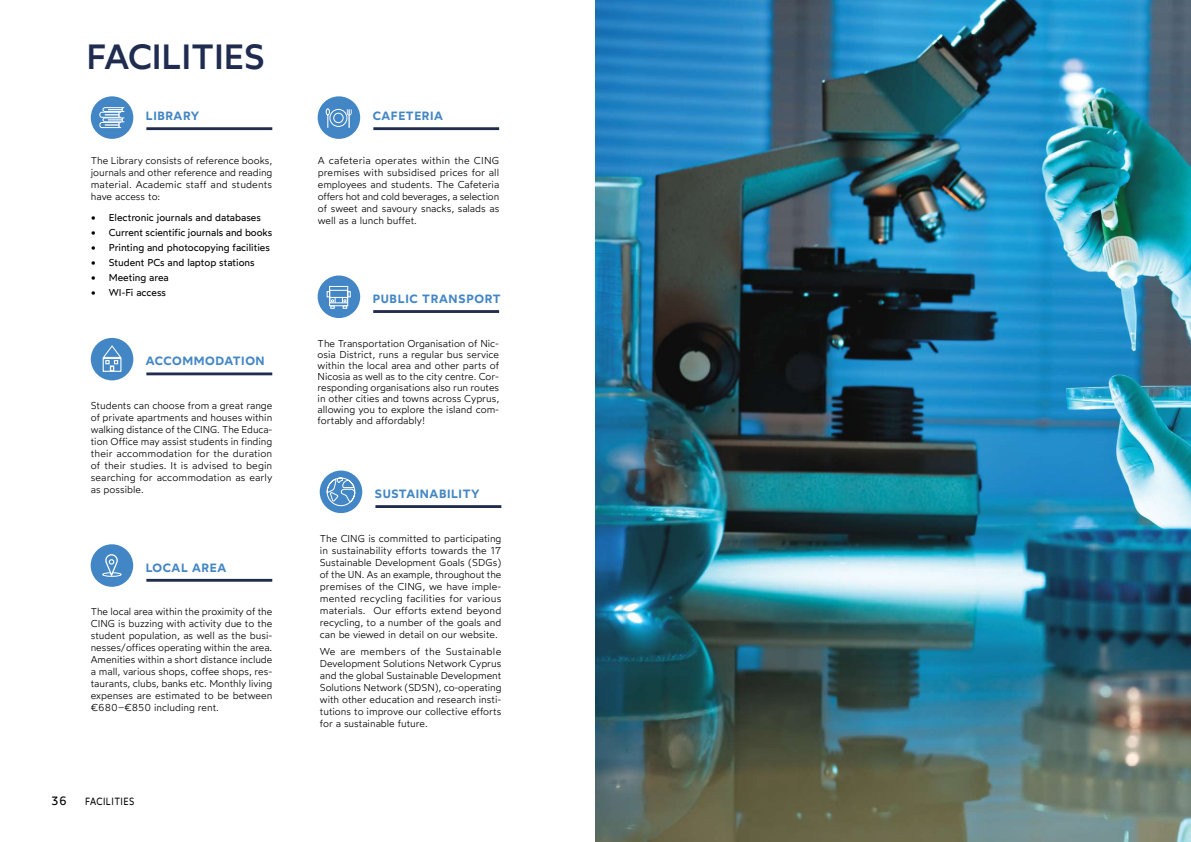
<style>
.page{position:relative;width:1191px;height:842px;background:#fff}
.page>*{position:absolute;margin:0;border:0;box-sizing:border-box;transform-origin:0 0}
.t1{font:500 35px "Wotfard";color:#1f2c4f}
.t2{font:600 12px "Wotfard";letter-spacing:.05em;color:#4386c5}
.t3{font:12px "Wotfard";color:#000}
.t4{font:10.4px "Wotfard";color:#000;scale:.86 1}
.t5{font:300 10px/12px "Wotfard";color:#000;text-align:justify}
.t6{font:10px "Wotfard";color:#000}
</style>
<div class="page">
<div style="left:91px;top:96px;width:42px;height:43px;background:#4386c5;border-radius:50%"></div>
<svg style="left:99px;top:107px;width:26px;height:22px"></svg>
<hr style="left:146px;top:127px;width:126px;height:3px;background:#1f2c4f">
<hr style="left:146px;top:372px;width:126px;height:3px;background:#1f2c4f">
<div style="left:91px;top:338px;width:42px;height:42px;background:#4386c5;border-radius:50%"></div>
<svg style="left:102px;top:345px;width:20px;height:27px"></svg>
<div style="left:91px;top:544px;width:42px;height:43px;background:#4386c5;border-radius:50%"></div>
<hr style="left:146px;top:579px;width:126px;height:3px;background:#1f2c4f">
<svg style="left:102px;top:554px;width:20px;height:23px"></svg>
<div style="left:318px;top:96px;width:42px;height:43px;background:#4386c5;border-radius:50%"></div>
<hr style="left:373px;top:127px;width:126px;height:3px;background:#1f2c4f">
<svg style="left:325px;top:108px;width:27px;height:20px"></svg>
<div style="left:318px;top:275px;width:42px;height:43px;background:#4386c5;border-radius:50%"></div>
<hr style="left:373px;top:310px;width:126px;height:3px;background:#1f2c4f">
<div style="left:329px;top:286px;width:19px;height:20px;border:1px solid #fff"></div>
<div style="left:329px;top:290px;width:19px;height:8px;border:1px solid #fff"></div>
<div style="left:329px;top:297px;width:19px;height:6px;border:1px solid #fff"></div>
<svg style="left:327px;top:291px;width:9px;height:18px"></svg>
<svg style="left:342px;top:291px;width:9px;height:18px"></svg>
<div style="left:320px;top:471px;width:42px;height:42px;background:#4386c5;border-radius:50%"></div>
<hr style="left:375px;top:505px;width:126px;height:3px;background:#1f2c4f">
<svg style="left:326px;top:477px;width:30px;height:30px"></svg>
<img style="left:595px;top:0;width:596px;height:842px">
<h1 class="t1" style="left:86px;top:34px;width:18px">FACILITI</h1>
<h1 class="t1" style="left:224px;top:34px;width:43px">ES</h1>
<p class="t2" style="left:146px;top:108px;width:21px">LIBRARY</p>
<p class="t5" style="left:91px;top:154px;width:183px">The Library consists of reference books, journals and other reference and reading material. Academic staff and students have access to:</p>
<p class="t6" style="left:91px;top:211px;width:172px">• Electronic journals and databases</p>
<p class="t6" style="left:91px;top:226px;width:183px">• Current scientific journals and books</p>
<p class="t6" style="left:91px;top:241px;width:181px">• Printing and photocopying facilities</p>
<p class="t6" style="left:91px;top:256px;width:165px">• Student PCs and laptop stations</p>
<p class="t6" style="left:91px;top:271px;width:80px">• Meeting area</p>
<p class="t6" style="left:91px;top:286px;width:77px">• WI-Fi access</p>
<p class="t2" style="left:146px;top:353px;width:70px">ACCOMMODAT</p>
<p class="t2" style="left:241px;top:353px;width:15px">ION</p>
<p class="t5" style="left:91px;top:399px;width:183px">Students can choose from a great range of private apartments and houses within walking distance of the CING. The Educa&shy;tion Office may assist students in finding their accommodation for the duration of their studies. It is advised to begin searching for accommodation as early as possible.</p>
<p class="t2" style="left:146px;top:560px;width:82px">LOCAL AREA</p>
<p class="t5" style="left:91px;top:606px;width:183px">The local area within the proximity of the CING is buzzing with activity due to the student population, as well as the busi&shy;nesses/offices operating within the area.<br>Amenities within a short distance include a mall, various shops, coffee shops, res&shy;taurants, clubs, banks etc. Monthly living expenses are estimated to be between €680–€850 including rent.</p>
<p class="t3" style="left:51px;top:793px;width:17px">36</p>
<p class="t4" style="left:85px;top:795px;width:7px">faci</p>
<p class="t4" style="left:106px;top:795px;width:13px">lities</p>
<p class="t2" style="left:373px;top:108px;width:18px">CAFETER</p>
<p class="t2" style="left:430px;top:108px;width:14px">IA</p>
<p class="t5" style="left:318px;top:154px;width:183px">A cafeteria operates within the CING premises with subsidised prices for all employees and students. The Cafeteria offers hot and cold beverages, a selection of sweet and savoury snacks, salads as well as a lunch buffet.</p>
<p class="t2" style="left:373px;top:291px;width:130px">PUBLIC TRANSPORT</p>
<p class="t5" style="left:318px;top:337px;width:183px;line-height:11px">The Transportation Organisation of Nic&shy;osia District, runs a regular bus service within the local area and other parts of Nicosia as well as to the city centre. Cor&shy;responding organisations also run routes in other cities and towns across Cyprus, allowing you to explore the island com&shy;fortably and affordably!</p>
<p class="t2" style="left:375px;top:486px;width:106px">SUSTAINABILITY</p>
<p class="t5" style="left:320px;top:532px;width:183px">The CING is committed to participating in sustainability efforts towards the 17<br>Sustainable Development Goals (SDGs) of the UN. As an example, throughout the premises of the CING, we have imple&shy;mented recycling facilities for various materials. Our efforts extend beyond recycling, to a number of the goals and can be viewed in detail on our website.</p>
<p class="t5" style="left:320px;top:646px;width:183px">We are members of the Sustainable Development Solutions Network Cyprus and the global Sustainable Development Solutions Network (SDSN), co-operating with other education and research insti&shy;tutions to improve our collective efforts for a sustainable future.</p>
</div>
